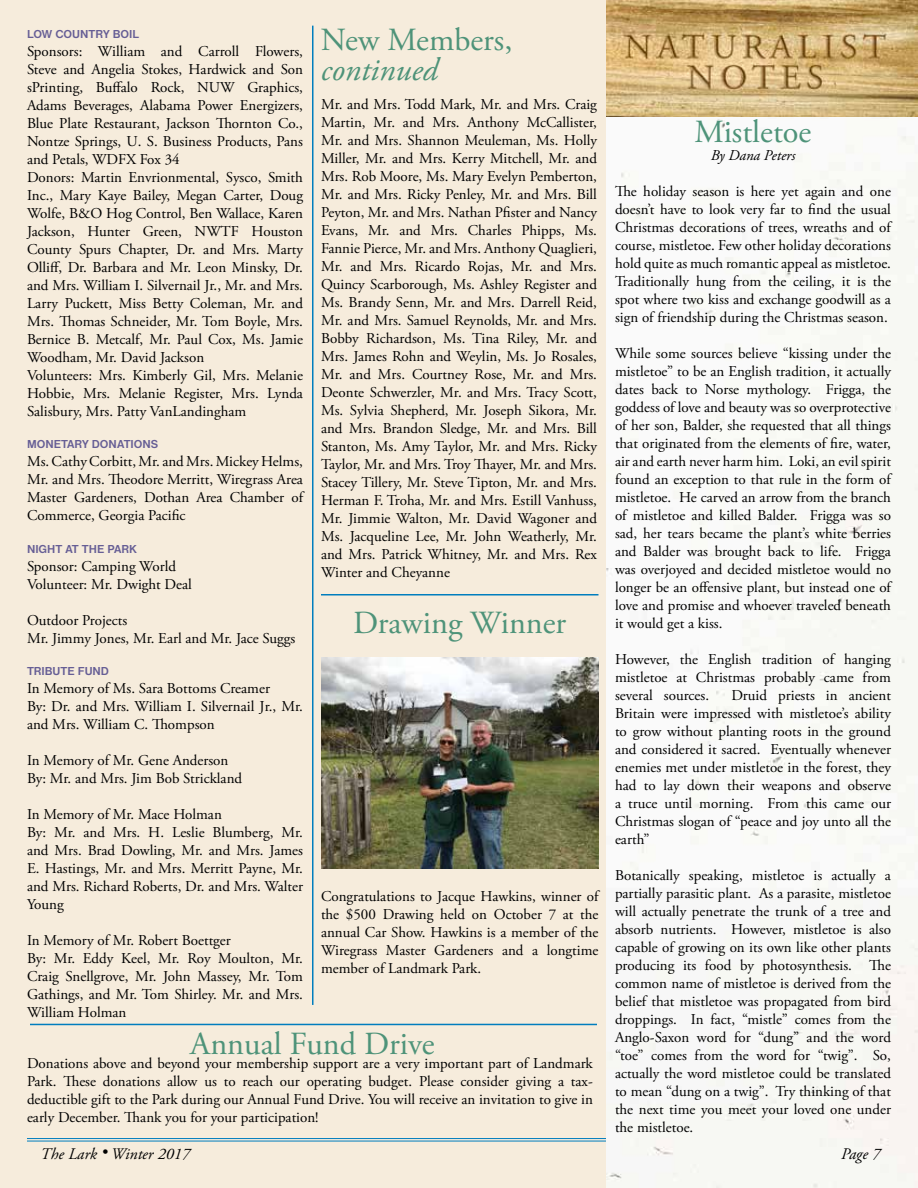
<style>
.page{position:relative;width:918px;height:1188px;background:#f6ecdc}
.page>*{position:absolute;margin:0;border:0;box-sizing:border-box;transform-origin:0 0}
.t1{font:32.25px "Adobe Garamond Pro";color:#4e9379}
.t2{font:italic 32.25px "Adobe Garamond Pro";color:#4e9379}
.t3{font:italic 16.2px "Adobe Garamond Pro";color:#000}
.t4{font:15px/18px "Adobe Garamond Pro";color:#000;text-align:justify}
.t5{font:italic 15px "Adobe Garamond Pro";color:#000}
.t6{font:700 12px "Nimbus San D";color:#665e95}
</style>
<div class="page">
<hr style="left:27px;top:1138px;width:858px;height:1px;background:#007dbe">
<hr style="left:27px;top:1141px;width:858px;height:1px;background:#007dbe">
<div style="left:606px;top:116px;width:312px;height:1072px;background:#f9f9f7"></div>
<img style="left:606px;top:0;width:312px;height:116px">
<hr style="left:30px;top:1024px;width:567px;height:1px;background:#007dbe">
<hr style="left:312px;top:26px;width:2px;height:979px;background:#007dbe">
<img style="left:321px;top:657px;width:277px;height:212px">
<hr style="left:321px;top:594px;width:278px;height:2px;background:#007dbe">
<p class="t6" style="left:27px;top:27px;width:114px">LOW COUNTRY BOIL</p>
<p class="t4" style="left:27px;top:43px;width:278px;text-align:left">Sponsors: William and Carroll Flowers, Steve and Angelia Stokes, Hardwick and Son sPrinting, Buffalo Rock, NUW Graphics, Adams Beverages, Alabama Power Energizers, Blue Plate Restaurant, Jackson Thornton Co., Nontze Springs, U. S. Business Products, Pans and Petals, WDFX Fox 34<br>Donors: Martin Envrionmental, Sysco, Smith Inc., Mary Kaye Bailey, Megan Carter, Doug Wolfe, B&amp;O Hog Control, Ben Wallace, Karen Jackson, Hunter Green, NWTF Houston County Spurs Chapter, Dr. and Mrs. Marty Olliff, Dr. Barbara and Mr. Leon Minsky, Dr. and Mrs. William I. Silvernail Jr., Mr. and Mrs.<br>Larry Puckett, Miss Betty Coleman, Mr. and Mrs. Thomas Schneider, Mr. Tom Boyle, Mrs.<br>Bernice B. Metcalf, Mr. Paul Cox, Ms. Jamie Woodham, Mr. David Jackson<br>Volunteers: Mrs. Kimberly Gil, Mrs. Melanie Hobbie, Mrs. Melanie Register, Mrs. Lynda Salisbury, Mrs. Patty VanLandingham</p>
<p class="t6" style="left:27px;top:438px;width:133px">MONETARY DONATIONS</p>
<p class="t4" style="left:27px;top:453px;width:278px">Ms. Cathy Corbitt, Mr. and Mrs. Mickey Helms, Mr. and Mrs. Theodore Merritt, Wiregrass Area Master Gardeners, Dothan Area Chamber of Commerce, Georgia Pacific</p>
<p class="t6" style="left:27px;top:542px;width:111px">NIGHT AT THE PARK</p>
<p class="t4" style="left:27px;top:557px;width:166px">Sponsor: Camping World<br>Volunteer: Mr. Dwight Deal</p>
<p class="t4" style="left:27px;top:611px;width:270px">Outdoor Projects<br>Mr. Jimmy Jones, Mr. Earl and Mr. Jace Suggs</p>
<p class="t6" style="left:27px;top:664px;width:84px">TRIBUTE FUND</p>
<p class="t4" style="left:27px;top:680px;width:277px;text-align:left">In Memory of Ms. Sara Bottoms Creamer<br>By: Dr. and Mrs. William I. Silvernail Jr., Mr. and Mrs. William C. Thompson</p>
<p class="t4" style="left:27px;top:752px;width:217px">In Memory of Mr. Gene Anderson<br>By: Mr. and Mrs. Jim Bob Strickland</p>
<p class="t4" style="left:27px;top:806px;width:278px;text-align:left">In Memory of Mr. Mace Holman<br>By: Mr. and Mrs. H. Leslie Blumberg, Mr. and Mrs. Brad Dowling, Mr. and Mrs. James E. Hastings, Mr. and Mrs. Merritt Payne, Mr. and Mrs. Richard Roberts, Dr. and Mrs. Walter Young</p>
<p class="t4" style="left:27px;top:932px;width:278px;text-align:left">In Memory of Mr. Robert Boettger<br>By: Mr. Eddy Keel, Mr. Roy Moulton, Mr.<br>Craig Snellgrove, Mr. John Massey, Mr. Tom Gathings, and Mr. Tom Shirley. Mr. and Mrs.<br>William Holman</p>
<h1 class="t1" style="left:321px;top:21px;width:193px">New Members,</h1>
<h1 class="t2" style="left:321px;top:51px;width:118px">continued</h1>
<p class="t4" style="left:321px;top:95px;width:278px">Mr. and Mrs. Todd Mark, Mr. and Mrs. Craig Martin, Mr. and Mrs. Anthony McCallister, Mr. and Mrs. Shannon Meuleman, Ms. Holly Miller, Mr. and Mrs. Kerry Mitchell, Mr. and Mrs. Rob Moore, Ms. Mary Evelyn Pemberton, Mr. and Mrs. Ricky Penley, Mr. and Mrs. Bill Peyton, Mr. and Mrs. Nathan Pfister and Nancy Evans, Mr. and Mrs. Charles Phipps, Ms.<br>Fannie Pierce, Mr. and Mrs. Anthony Quaglieri, Mr. and Mrs. Ricardo Rojas, Mr. and Mrs.<br>Quincy Scarborough, Ms. Ashley Register and Ms. Brandy Senn, Mr. and Mrs. Darrell Reid, Mr. and Mrs. Samuel Reynolds, Mr. and Mrs.<br>Bobby Richardson, Ms. Tina Riley, Mr. and Mrs. James Rohn and Weylin, Ms. Jo Rosales, Mr. and Mrs. Courtney Rose, Mr. and Mrs.<br>Deonte Schwerzler, Mr. and Mrs. Tracy Scott, Ms. Sylvia Shepherd, Mr. Joseph Sikora, Mr. and Mrs. Brandon Sledge, Mr. and Mrs. Bill Stanton, Ms. Amy Taylor, Mr. and Mrs. Ricky Taylor, Mr. and Mrs. Troy Thayer, Mr. and Mrs.<br>Stacey Tillery, Mr. Steve Tipton, Mr. and Mrs.<br>Herman F. Troha, Mr. and Mrs. Estill Vanhuss, Mr. Jimmie Walton, Mr. David Wagoner and Ms. Jacqueline Lee, Mr. John Weatherly, Mr. and Mrs. Patrick Whitney, Mr. and Mrs. Rex Winter and Cheyanne</p>
<h1 class="t1" style="left:353px;top:603px;width:215px">Drawing Winner</h1>
<p class="t4" style="left:321px;top:888px;width:279px">Congratulations to Jacque Hawkins, winner of the $500 Drawing held on October 7 at the annual Car Show. Hawkins is a member of the Wiregrass Master Gardeners and a longtime member of Landmark Park.</p>
<h1 class="t1" style="left:190px;top:1024px;width:246px">Annual Fund Drive</h1>
<p class="t4" style="left:27px;top:1054px;width:567px">Donations above and beyond your membership support are a very important part of Landmark Park. These donations allow us to reach our operating budget. Please consider giving a tax&shy;deductible gift to the Park during our Annual Fund Drive. You will receive an invitation to give in early December. Thank you for your participation!</p>
<p class="t3" style="left:40px;top:1144px;width:151px">The Lark • Winter 2017</p>
<h1 class="t1" style="left:695px;top:112px;width:118px">Mistletoe</h1>
<p class="t5" style="left:711px;top:146px;width:86px">By Dana Peters</p>
<p class="t4" style="left:615px;top:183px;width:278px">The holiday season is here yet again and one doesn’t have to look very far to find the usual Christmas decorations of trees, wreaths and of course, mistletoe. Few other holiday decorations hold quite as much romantic appeal as mistletoe.<br>Traditionally hung from the ceiling, it is the spot where two kiss and exchange goodwill as a sign of friendship during the Christmas season.</p>
<p class="t4" style="left:615px;top:345px;width:278px">While some sources believe “kissing under the mistletoe” to be an English tradition, it actually dates back to Norse mythology. Frigga, the goddess of love and beauty was so overprotective of her son, Balder, she requested that all things that originated from the elements of fire, water, air and earth never harm him. Loki, an evil spirit found an exception to that rule in the form of mistletoe. He carved an arrow from the branch of mistletoe and killed Balder. Frigga was so sad, her tears became the plant’s white berries and Balder was brought back to life. Frigga was overjoyed and decided mistletoe would no longer be an offensive plant, but instead one of love and promise and whoever traveled beneath it would get a kiss.</p>
<p class="t4" style="left:615px;top:651px;width:277px">However, the English tradition of hanging mistletoe at Christmas probably came from several sources.</p>
<p class="t4" style="left:615px;top:687px;width:278px;text-indent:116px">Druid priests in ancient Britain were impressed with mistletoe’s ability to grow without planting roots in the ground and considered it sacred. Eventually whenever enemies met under mistletoe in the forest, they had to lay down their weapons and observe a truce until morning. From this came our Christmas slogan of “peace and joy unto all the earth”</p>
<p class="t4" style="left:615px;top:867px;width:278px">Botanically speaking, mistletoe is actually a partially parasitic plant. As a parasite, mistletoe will actually penetrate the trunk of a tree and absorb nutrients. However, mistletoe is also capable of growing on its own like other plants producing its food by photosynthesis. The common name of mistletoe is derived from the belief that mistletoe was propagated from bird droppings. In fact, “mistle” comes from the Anglo-Saxon word for “dung” and the word “toe” comes from the word for “twig”. So, actually the word mistletoe could be translated to mean “dung on a twig”. Try thinking of that the next time you meet your loved one under the mistletoe.</p>
<p class="t3" style="left:841px;top:1144px;width:41px">Page 7</p>
</div>
